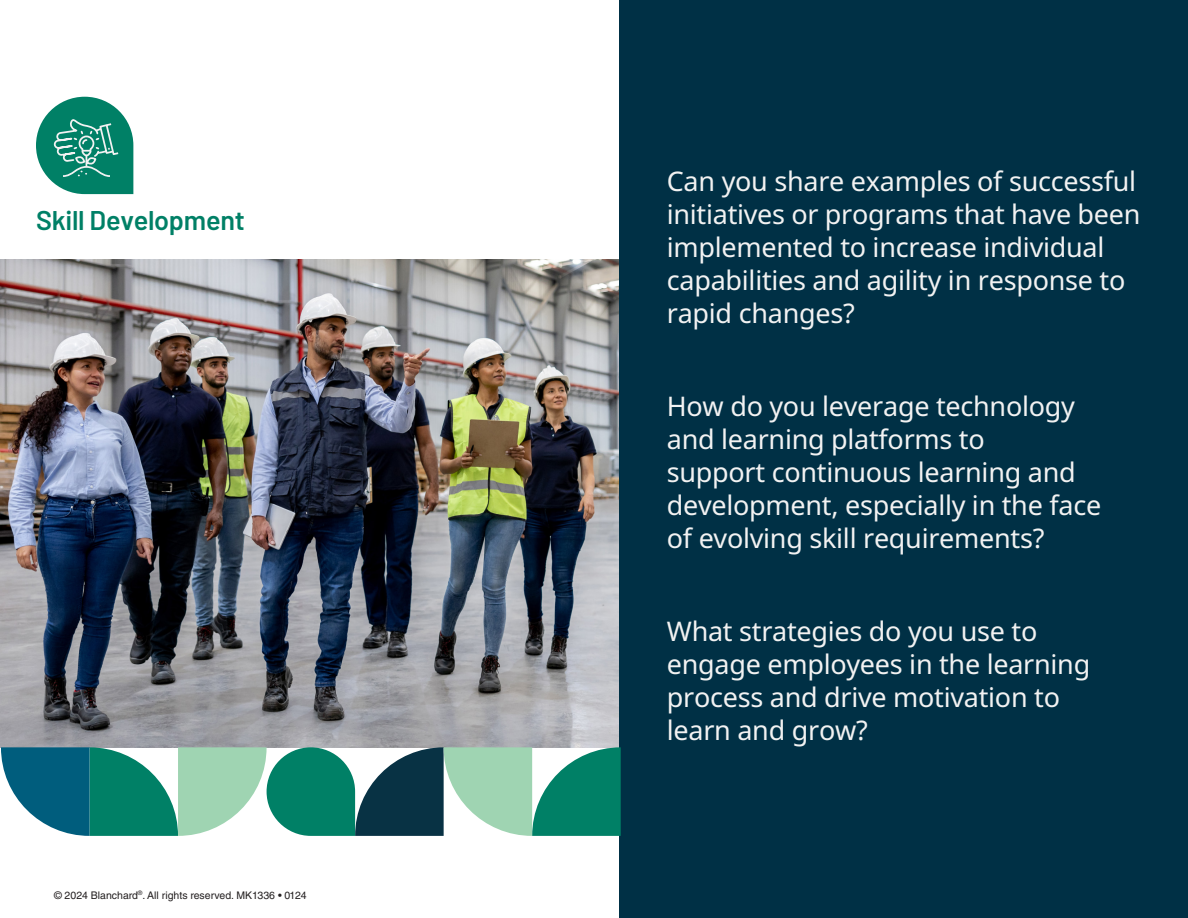
<style>
.page{position:relative;width:1188px;height:918px;background:#fff}
.page>*{position:absolute;margin:0;border:0;box-sizing:border-box;transform-origin:0 0}
.Body{font:27px/33px "Noto Sans";letter-spacing:-.01em;color:#f2f2f2}
.Body-2{font:600 27px "Barlow";letter-spacing:-.01em;color:#008066}
.t1{font:10.5px "Helvetica LT Std";color:#231f20}
</style>
<div class="page">
<img style="left:1px;top:259px;width:619px;height:488px">
<div style="left:620px;top:0;width:568px;height:918px;background:#003045"></div>
<svg style="left:1px;top:747px;width:620px;height:89px"></svg>
<svg style="left:36px;top:97px;width:97px;height:97px"></svg>
<p class="Body-2" style="left:36px;top:200px;width:210px">Skill Development</p>
<p class="t1" style="left:54px;top:889px;width:254px">© 2024 Blanchard<sup>®</sup>. All rights reserved. MK1336 • 0124</p>
<p class="Body" style="left:667px;top:165px;width:475px">Can you share examples of successful initiatives or programs that have been implemented to increase individual capabilities and agility in response to rapid changes?</p>
<p class="Body" style="left:667px;top:390px;width:436px">How do you leverage technology and learning platforms to<br>support continuous learning and development, especially in the face of evolving skill requirements?</p>
<p class="Body" style="left:667px;top:615px;width:425px">What strategies do you use to engage employees in the learning process and drive motivation to learn and grow?</p>
</div>
